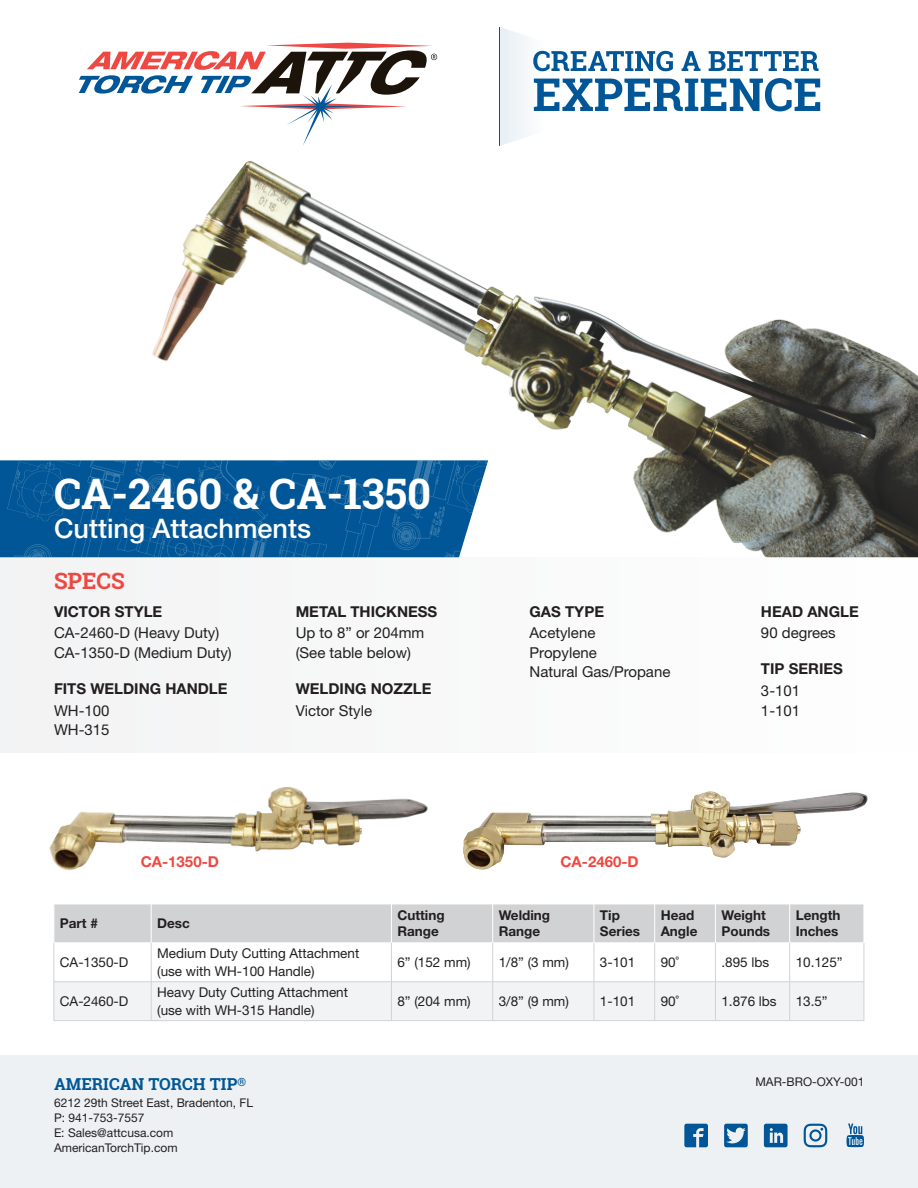
<style>
.page{position:relative;width:918px;height:1188px;background:#fff}
.page>*{position:absolute;margin:0;border:0;box-sizing:border-box;transform-origin:0 0}
.t1{font:700 42px "Roboto Slab";color:#fff}
.t2{font:500 27px "Helvetica Neue LT Std";color:#fff}
._15pt_headings{font:700 22.5px "Roboto Slab";color:#ef4842}
.t3{font:700 16.5px "Roboto Slab";color:#005696}
.copy_w___15_sa{font:15px "Helvetica Neue LT Std";color:#231f20}
.Small_Heading{font:700 15px "Helvetica Neue LT Std";color:#231f20}
.Small_Heading-2{font:700 15px "Helvetica Neue LT Std";color:#ef4842}
.Table_content{font:13.5px/17.2px "Helvetica Neue LT Std";color:#231f20}
.table_headings{font:700 13.5px/16.5px "Helvetica Neue LT Std";color:#231f20}
.t4{font:12px/15px "Helvetica Neue LT Std";color:#231f20}
</style>
<div class="page">
<svg style="left:79px;top:43px;width:358px;height:102px"></svg>
<hr style="left:499px;top:27px;width:1px;height:119px;background:#005696">
<svg style="left:500px;top:27px;width:320px;height:119px"></svg>
<div style="left:0;top:1055px;width:918px;height:133px;background:#edf1f3"></div>
<svg style="left:684px;top:1124px;width:24px;height:23px"></svg>
<svg style="left:724px;top:1124px;width:24px;height:23px"></svg>
<svg style="left:764px;top:1124px;width:24px;height:23px"></svg>
<svg style="left:804px;top:1124px;width:23px;height:23px"></svg>
<svg style="left:846px;top:1123px;width:18px;height:24px"></svg>
<img style="left:152px;top:161px;width:766px;height:396px">
<div style="left:0;top:557px;width:918px;height:196px;background:#f8f8f9"></div>
<img style="left:0;top:460px;width:488px;height:97px">
<div style="left:55px;top:905px;width:809px;height:38px;background:#d1d2d4"></div>
<div style="left:55px;top:982px;width:809px;height:38px;background:#f2f3f4"></div>
<hr style="left:151px;top:904px;width:1px;height:39px;background:#fff">
<hr style="left:391px;top:904px;width:1px;height:39px;background:#fff">
<hr style="left:492px;top:904px;width:1px;height:39px;background:#fff">
<hr style="left:594px;top:904px;width:1px;height:39px;background:#fff">
<hr style="left:654px;top:904px;width:1px;height:39px;background:#fff">
<hr style="left:715px;top:904px;width:1px;height:39px;background:#fff">
<hr style="left:789px;top:904px;width:1px;height:39px;background:#fff">
<hr style="left:54px;top:943px;width:1px;height:39px;background:#d1d2d4">
<hr style="left:151px;top:943px;width:1px;height:39px;background:#d1d2d4">
<hr style="left:391px;top:943px;width:1px;height:39px;background:#d1d2d4">
<hr style="left:492px;top:943px;width:1px;height:39px;background:#d1d2d4">
<hr style="left:594px;top:943px;width:1px;height:39px;background:#d1d2d4">
<hr style="left:654px;top:943px;width:1px;height:39px;background:#d1d2d4">
<hr style="left:715px;top:943px;width:1px;height:39px;background:#d1d2d4">
<hr style="left:789px;top:943px;width:1px;height:39px;background:#d1d2d4">
<hr style="left:864px;top:943px;width:1px;height:39px;background:#d1d2d4">
<hr style="left:54px;top:981px;width:97px;height:1px;background:#d1d2d4">
<hr style="left:54px;top:982px;width:1px;height:38px;background:#d1d2d4">
<hr style="left:151px;top:981px;width:240px;height:1px;background:#d1d2d4">
<hr style="left:151px;top:982px;width:1px;height:38px;background:#d1d2d4">
<hr style="left:391px;top:981px;width:102px;height:1px;background:#d1d2d4">
<hr style="left:391px;top:982px;width:1px;height:38px;background:#d1d2d4">
<hr style="left:493px;top:981px;width:101px;height:1px;background:#d1d2d4">
<hr style="left:492px;top:982px;width:1px;height:38px;background:#d1d2d4">
<hr style="left:594px;top:981px;width:61px;height:1px;background:#d1d2d4">
<hr style="left:594px;top:982px;width:1px;height:38px;background:#d1d2d4">
<hr style="left:655px;top:981px;width:60px;height:1px;background:#d1d2d4">
<hr style="left:654px;top:982px;width:1px;height:38px;background:#d1d2d4">
<hr style="left:715px;top:981px;width:75px;height:1px;background:#d1d2d4">
<hr style="left:715px;top:982px;width:1px;height:38px;background:#d1d2d4">
<hr style="left:790px;top:981px;width:74px;height:1px;background:#d1d2d4">
<hr style="left:789px;top:982px;width:1px;height:38px;background:#d1d2d4">
<hr style="left:864px;top:982px;width:1px;height:38px;background:#d1d2d4">
<hr style="left:54px;top:1020px;width:97px;height:1px;background:#d1d2d4">
<hr style="left:151px;top:1020px;width:240px;height:1px;background:#d1d2d4">
<hr style="left:391px;top:1020px;width:102px;height:1px;background:#d1d2d4">
<hr style="left:493px;top:1020px;width:101px;height:1px;background:#d1d2d4">
<hr style="left:594px;top:1020px;width:61px;height:1px;background:#d1d2d4">
<hr style="left:655px;top:1020px;width:60px;height:1px;background:#d1d2d4">
<hr style="left:715px;top:1020px;width:75px;height:1px;background:#d1d2d4">
<hr style="left:790px;top:1020px;width:74px;height:1px;background:#d1d2d4">
<img style="left:49px;top:787px;width:379px;height:84px">
<img style="left:463px;top:791px;width:405px;height:79px">
<p class="t1" style="left:54px;top:465px;width:379px">CA-2460 &amp; CA-1350</p>
<p class="t2" style="left:54px;top:512px;width:259px">Cutting Attachments</p>
<p class="_15pt_headings" style="left:54px;top:566px;width:72px">SPECS</p>
<p class="Small_Heading" style="left:54px;top:602px;width:110px">VICTOR STYLE</p>
<p class="copy_w___15_sa" style="left:54px;top:624px;width:167px">CA-2460-D (Heavy Duty)</p>
<p class="copy_w___15_sa" style="left:54px;top:644px;width:179px">CA-1350-D (Medium Duty)</p>
<p class="Small_Heading" style="left:54px;top:679px;width:175px">FITS WELDING HANDLE</p>
<p class="copy_w___15_sa" style="left:54px;top:701px;width:57px">WH-100</p>
<p class="copy_w___15_sa" style="left:54px;top:721px;width:57px">WH-315</p>
<p class="Small_Heading" style="left:296px;top:602px;width:143px">METAL THICKNESS</p>
<p class="copy_w___15_sa" style="left:296px;top:624px;width:130px">Up to 8” or 204mm</p>
<p class="copy_w___15_sa" style="left:296px;top:644px;width:117px">(See table below)</p>
<p class="Small_Heading" style="left:296px;top:679px;width:137px">WELDING NOZZLE</p>
<p class="copy_w___15_sa" style="left:296px;top:701px;width:78px">Victor Style</p>
<p class="Small_Heading" style="left:530px;top:602px;width:76px">GAS TYPE</p>
<p class="copy_w___15_sa" style="left:530px;top:624px;width:67px">Acetylene</p>
<p class="copy_w___15_sa" style="left:530px;top:644px;width:69px">Propylene</p>
<p class="copy_w___15_sa" style="left:530px;top:663px;width:142px">Natural Gas/Propane</p>
<p class="Small_Heading-2" style="left:141px;top:853px;width:80px">CA-1350-D</p>
<p class="Small_Heading-2" style="left:561px;top:853px;width:80px">CA-2460-D</p>
<p class="Small_Heading" style="left:761px;top:602px;width:99px">HEAD ANGLE</p>
<p class="copy_w___15_sa" style="left:761px;top:624px;width:76px">90 degrees</p>
<p class="Small_Heading" style="left:761px;top:660px;width:83px">TIP SERIES</p>
<p class="copy_w___15_sa" style="left:761px;top:682px;width:41px">3-101</p>
<p class="copy_w___15_sa" style="left:761px;top:701px;width:41px">1-101</p>
<p class="table_headings" style="left:60px;top:915px;width:40px">Part #</p>
<p class="table_headings" style="left:157px;top:915px;width:34px">Desc</p>
<p class="table_headings" style="left:397px;top:907px;width:49px">Cutting<br>Range</p>
<p class="table_headings" style="left:499px;top:907px;width:53px">Welding<br>Range</p>
<p class="table_headings" style="left:600px;top:907px;width:42px">Tip<br>Series</p>
<p class="table_headings" style="left:661px;top:907px;width:38px">Head<br>Angle</p>
<p class="table_headings" style="left:721px;top:907px;width:46px">Weight</p>
<p class="table_headings" style="left:721px;top:923px;width:50px">Pounds</p>
<p class="table_headings" style="left:796px;top:907px;width:46px">Length</p>
<p class="table_headings" style="left:796px;top:923px;width:44px">Inches</p>
<p class="Table_content" style="left:60px;top:953px;width:70px">CA-1350-D</p>
<p class="Table_content" style="left:157px;top:945px;width:204px">Medium Duty Cutting Attachment (use with WH-100 Handle)</p>
<p class="Table_content" style="left:397px;top:953px;width:75px">6” (152 mm)</p>
<p class="Table_content" style="left:499px;top:953px;width:72px">1/8” (3 mm)</p>
<p class="Table_content" style="left:600px;top:953px;width:37px">3-101</p>
<p class="Table_content" style="left:661px;top:953px;width:20px">90˚</p>
<p class="Table_content" style="left:721px;top:953px;width:49px">.895 lbs</p>
<p class="Table_content" style="left:796px;top:953px;width:49px">10.125”</p>
<p class="Table_content" style="left:60px;top:992px;width:70px">CA-2460-D</p>
<p class="Table_content" style="left:157px;top:984px;width:192px">Heavy Duty Cutting Attachment (use with WH-315 Handle)</p>
<p class="Table_content" style="left:397px;top:992px;width:75px">8” (204 mm)</p>
<p class="Table_content" style="left:499px;top:992px;width:72px">3/8” (9 mm)</p>
<p class="Table_content" style="left:600px;top:992px;width:37px">1-101</p>
<p class="Table_content" style="left:661px;top:992px;width:20px">90˚</p>
<p class="Table_content" style="left:721px;top:992px;width:57px">1.876 lbs</p>
<p class="Table_content" style="left:796px;top:992px;width:34px">13.5”</p>
<p class="t3" style="left:54px;top:1073px;width:193px">AMERICAN TORCH TIP<sup>®</sup></p>
<p class="t4" style="left:54px;top:1095px;width:201px">6212 29th Street East, Bradenton, FL<br>P: 941-753-7557<br>E: Sales@attcusa.com<br>AmericanTorchTip.com</p>
<p class="t4" style="left:755px;top:1074px;width:110px">MAR-BRO-OXY-001</p>
</div>
